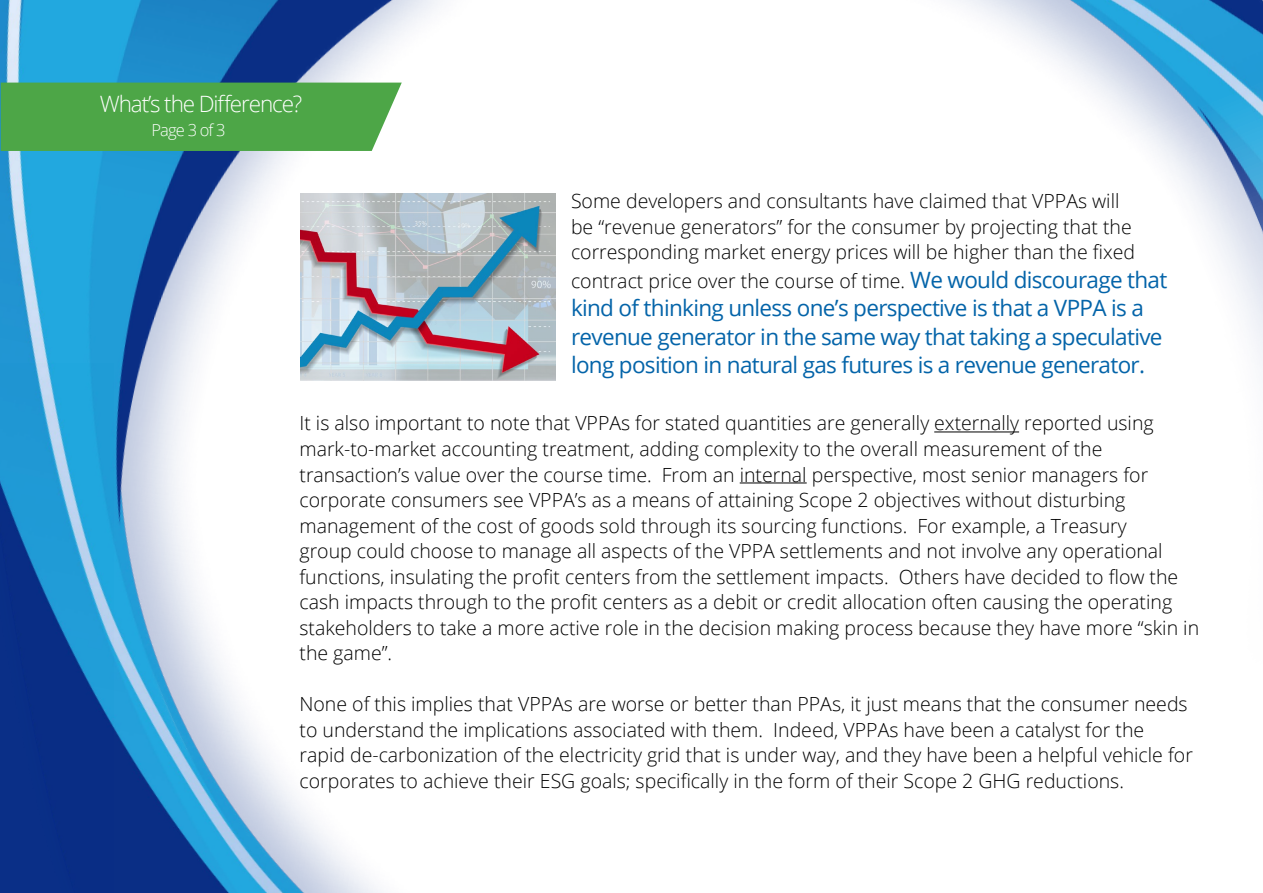
<style>
.page{position:relative;width:1263px;height:893px;background:#fff}
.page>*{position:absolute;margin:0;border:0;box-sizing:border-box;transform-origin:0 0}
.t1{font:22.5px/28.5px "Open Sans";letter-spacing:-.03em;color:#0464a9}
.t2{font:300 22.5px "Open Sans";letter-spacing:-.05em;color:#fff}
.t3{font:300 19.5px/25.5px "Open Sans";color:#000}
.t4{font:300 16.5px "Open Sans";letter-spacing:-.05em;color:#fff}
.s1{font-weight:400;font-size:22.5px;color:#0464a9}
</style>
<div class="page">
<img style="left:0;top:0;width:408px;height:893px">
<img style="left:408px;top:0;width:855px;height:484px">
<div style="left:1px;top:83px;width:401px;height:68px;background:#4da647"></div>
<hr style="left:934px;top:431px;width:85px;height:1px;background:#000">
<hr style="left:740px;top:482px;width:67px;height:1px;background:#000">
<img style="left:300px;top:193px;width:256px;height:188px">
<p class="t2" style="left:100px;top:88px;width:204px">What’s the Difference?</p>
<p class="t4" style="left:151px;top:118px;width:76px">Page 3 of 3</p>
<p class="t3" style="left:571px;top:188px;width:566px">Some developers and consultants have claimed that VPPAs will be “revenue generators” for the consumer by projecting that the corresponding market energy prices will be higher than the fixed</p>
<p class="t3" style="left:571px;top:268px;width:598px">contract price over the course of time. <span class="s1">We would discourage that</span></p>
<p class="t1" style="left:571px;top:293px;width:593px">kind of thinking unless one’s perspective is that a VPPA is a revenue generator in the same way that taking a speculative long position in natural gas futures is a revenue generator.</p>
<p class="t3" style="left:299px;top:410px;width:901px">It is also important to note that VPPAs for stated quantities are generally externally reported using mark-to-market accounting treatment, adding complexity to the overall measurement of the transaction’s value over the course time. From an internal perspective, most senior managers for corporate consumers see VPPA’s as a means of attaining Scope 2 objectives without disturbing management of the cost of goods sold through its sourcing functions. For example, a Treasury<br>group could choose to manage all aspects of the VPPA settlements and not involve any operational functions, insulating the profit centers from the settlement impacts. Others have decided to flow the cash impacts through to the profit centers as a debit or credit allocation often causing the operating stakeholders to take a more active role in the decision making process because they have more “skin in the game”.</p>
<p class="t3" style="left:299px;top:691px;width:895px">None of this implies that VPPAs are worse or better than PPAs, it just means that the consumer needs to understand the implications associated with them. Indeed, VPPAs have been a catalyst for the rapid de-carbonization of the electricity grid that is under way, and they have been a helpful vehicle for corporates to achieve their ESG goals; specifically in the form of their Scope 2 GHG reductions.</p>
</div>
